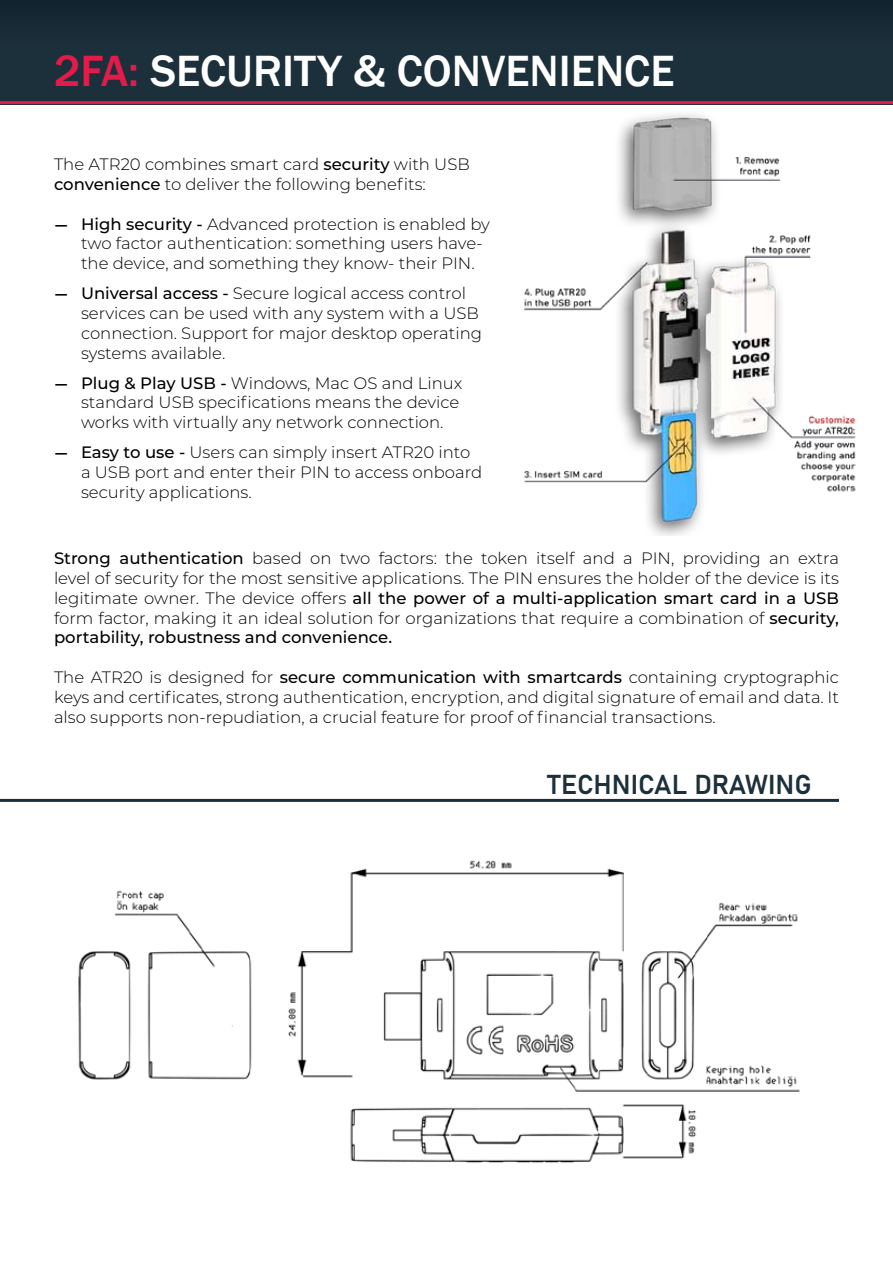
<style>
.page{position:relative;width:893px;height:1263px;background:#fff}
.page>*{position:absolute;margin:0;border:0;box-sizing:border-box;transform-origin:0 0}
.t1{font:500 45px "Franklin Gothic";color:#fff}
.t2{font:27px "Bahnschrift";color:#1c303c}
.t3{font:300 16.5px/19.8px "Montserrat";color:#000}
.s1{color:#e31b4b}
.s2{font-weight:500}
.s3{font-family:"Bahnschrift";font-weight:400}
</style>
<div class="page">
<div style="left:0;top:0;width:893px;height:104px;background:linear-gradient(to right,#192d39,#192d39)"></div>
<hr style="left:0;top:799px;width:839px;height:3px;background:#1c303c">
<hr style="left:0;top:101px;width:893px;height:3px;background:#e31b4b">
<img style="left:454px;top:104px;width:435px;height:431px">
<img style="left:78px;top:860px;width:722px;height:303px">
<h1 class="t1" style="left:54px;top:43px;width:622px"><span class="s1">2FA:</span> SECURITY &amp; CONVENIENCE</h1>
<p class="t3" style="left:54px;top:154px;width:417px">The ATR20 combines smart card <span class="s2">security</span> with USB <span class="s2">convenience</span> to deliver the following benefits:</p>
<p class="t3" style="left:81px;top:213px;width:410px;text-indent:-27px"><span class="s3">―</span> <span class="s2">High security -</span> Advanced protection is enabled by two factor authentication: something users have&shy;the device, and something they know- their PIN.</p>
<p class="t3" style="left:81px;top:283px;width:403px;text-indent:-27px"><span class="s3">―</span> <span class="s2">Universal access -</span> Secure logical access control services can be used with any system with a USB connection. Support for major desktop operating systems available.</p>
<p class="t3" style="left:81px;top:372px;width:383px;text-indent:-27px"><span class="s3">―</span> <span class="s2">Plug &amp; Play USB -</span> Windows, Mac OS and Linux standard USB specifications means the device works with virtually any network connection.</p>
<p class="t3" style="left:81px;top:442px;width:403px;text-indent:-27px"><span class="s3">―</span> <span class="s2">Easy to use -</span> Users can simply insert ATR20 into a USB port and enter their PIN to access onboard security applications.</p>
<p class="t3" style="left:54px;top:548px;width:786px;text-align:justify"><span class="s2">Strong authentication</span> based on two factors: the token itself and a PIN, providing an extra level of security for the most sensitive applications. The PIN ensures the holder of the device is its legitimate owner. The device offers <span class="s2">all the power of a multi-application smart card in a USB </span>form factor, making it an ideal solution for organizations that require a combination of <span class="s2">security, portability, robustness and convenience.</span></p>
<p class="t3" style="left:54px;top:667px;width:786px;text-align:justify">The ATR20 is designed for <span class="s2">secure communication with smartcards</span> containing cryptographic keys and certificates, strong authentication, encryption, and digital signature of email and data. It also supports non-repudiation, a crucial feature for proof of financial transactions.</p>
<h2 class="t2" style="left:547px;top:764px;width:266px">TECHNICAL DRAWING</h2>
</div>
